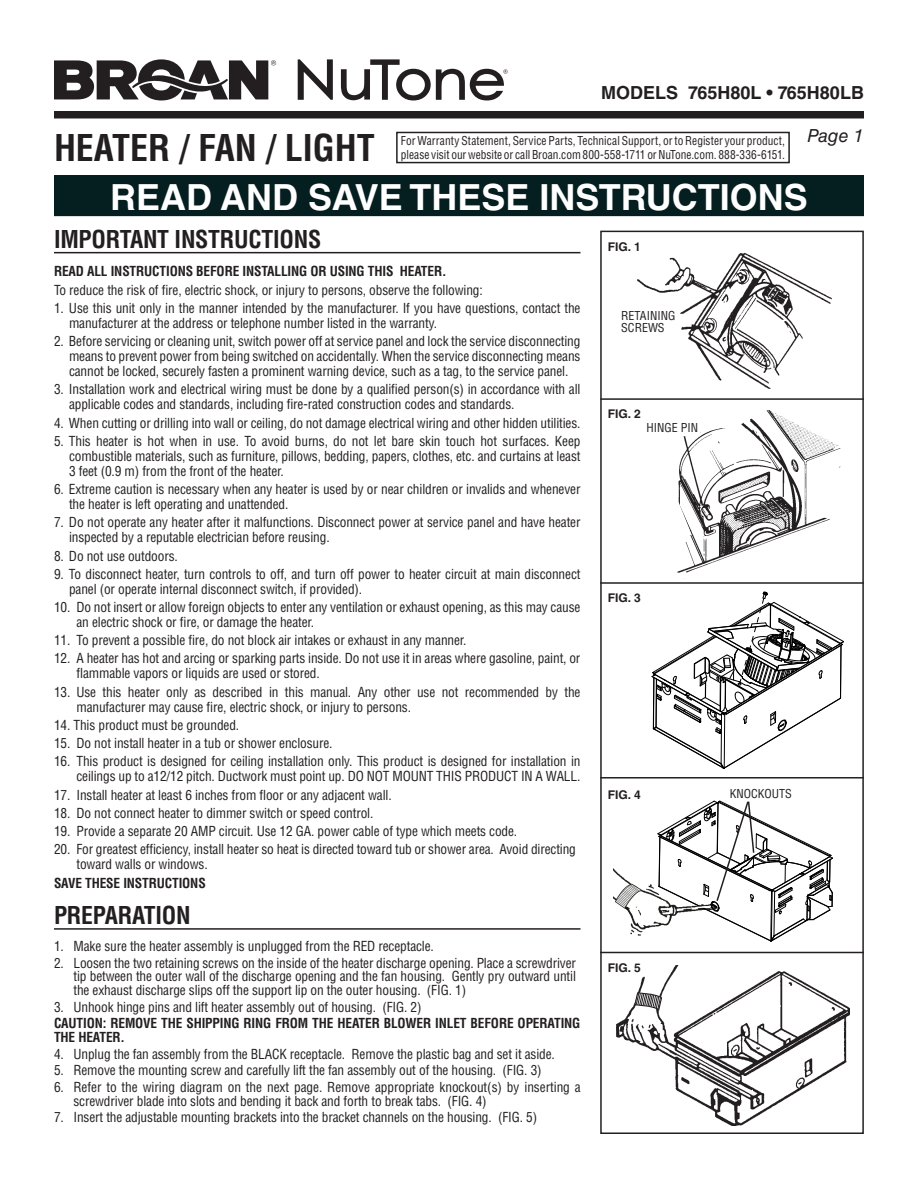
<style>
.page{position:relative;width:918px;height:1188px;background:#fff}
.page>*{position:absolute;margin:0;border:0;box-sizing:border-box;transform-origin:0 0}
.Read_and_Save{font:700 36px "Helvetica LT Std";color:#fff}
.Main_Heading{font:700 condensed 36px "Helvetica LT Std";color:#231f20}
.Warning__Caution{font:700 condensed 24px "Helvetica LT Std";letter-spacing:-.01em;color:#231f20}
.t1{font:700 18px "Helvetica LT Std";color:#231f20}
.t2{font:italic 18px "Helvetica LT Std";color:#231f20}
.Body_Text__Numbers{font:condensed 13.5px/15px "Helvetica LT Std";letter-spacing:-.01em;color:#231f20}
.English_Number{font:condensed 13.5px/13.5px "Helvetica LT Std";letter-spacing:-.01em;color:#231f20}
.Body_Text__Bold{font:700 condensed 13.5px/13.5px "Helvetica LT Std";letter-spacing:-.01em;color:#231f20}
.Body_Text{font:condensed 13.5px "Helvetica LT Std";letter-spacing:-.01em;color:#231f20}
.Subhead{font:700 condensed 13.5px "Helvetica LT Std";letter-spacing:-.01em;color:#231f20}
.Body_text_-_Justify{font:condensed 12px/13.5px "Helvetica LT Std";letter-spacing:.005em;color:#231f20;scale:.95 1}
.Callouts{font:condensed 12px/12px "Helvetica LT Std";color:#231f20}
.Figure_Number{font:700 12px "Helvetica LT Std";color:#231f20}
</style>
<div class="page">
<div style="left:54px;top:111px;width:810px;height:7px;background:#231f20"></div>
<svg style="left:298px;top:59px;width:210px;height:41px"></svg>
<svg style="left:54px;top:59px;width:222px;height:41px"></svg>
<div style="left:54px;top:175px;width:810px;height:44px;background:#051e1f"></div>
<hr style="left:54px;top:216px;width:810px;height:3px;background:#fff">
<div style="left:600px;top:231px;width:264px;height:903px;border:2px solid #231f20"></div>
<hr style="left:600px;top:582px;width:264px;height:2px;background:#231f20">
<hr style="left:600px;top:777px;width:264px;height:2px;background:#231f20">
<hr style="left:600px;top:952px;width:264px;height:1px;background:#231f20">
<img style="left:616px;top:966px;width:234px;height:160px">
<svg style="left:634px;top:992px;width:29px;height:23px"></svg>
<hr style="left:600px;top:398px;width:264px;height:2px;background:#231f20">
<img style="left:637px;top:253px;width:194px;height:135px">
<img style="left:677px;top:410px;width:185px;height:168px">
<hr style="left:54px;top:252px;width:526px;height:1px;background:#231f20">
<hr style="left:54px;top:928px;width:526px;height:2px;background:#231f20">
<div style="left:396px;top:132px;width:394px;height:31px;border:2px solid #231f20"></div>
<svg style="left:677px;top:464px;width:31px;height:100px"></svg>
<svg style="left:651px;top:591px;width:193px;height:178px"></svg>
<img style="left:613px;top:868px;width:44px;height:68px">
<svg style="left:657px;top:800px;width:176px;height:142px"></svg>
<h3 class="t1" style="left:601px;top:82px;width:264px">MODELS 765H80L • 765H80LB</h3>
<h3 class="t2" style="left:807px;top:125px;width:58px">Page 1</h3>
<p class="Main_Heading" style="left:54px;top:125px;width:322px">HEATER / FAN / LIGHT</p>
<p class="Read_and_Save" style="left:110px;top:175px;width:699px">READ AND SAVE THESE INSTRUCTIONS</p>
<p class="Figure_Number" style="left:608px;top:239px;width:34px">FIG. 1</p>
<p class="Body_text_-_Justify" style="left:401px;top:134px;width:406px">For Warranty Statement, Service Parts, Technical Support, or to Register your product, please visit our website or call Broan.com 800-558-1711 or NuTone.com. 888-336-6151.</p>
<p class="Warning__Caution" style="left:54px;top:224px;width:269px">IMPORTANT INSTRUCTIONS</p>
<p class="Body_Text__Bold" style="left:54px;top:265px;width:394px">READ ALL INSTRUCTIONS BEFORE INSTALLING OR USING THIS HEATER.</p>
<p class="Body_Text" style="left:54px;top:281px;width:430px">To reduce the risk of fire, electric shock, or injury to persons, observe the following:</p>
<p class="Body_Text__Numbers" style="left:69px;top:300px;width:513px;text-indent:-15px">1. Use this unit only in the manner intended by the manufacturer. If you have questions, contact the manufacturer at the address or telephone number listed in the warranty.</p>
<p class="Body_Text__Numbers" style="left:69px;top:334px;width:513px;text-align:justify;text-indent:-15px">2. Before servicing or cleaning unit, switch power off at service panel and lock the service disconnecting means to prevent power from being switched on accidentally. When the service disconnecting means cannot be locked, securely fasten a prominent warning device, such as a tag, to the service panel.</p>
<p class="Body_Text__Numbers" style="left:69px;top:382px;width:513px;text-indent:-15px">3. Installation work and electrical wiring must be done by a qualified person(s) in accordance with all applicable codes and standards, including fire-rated construction codes and standards.</p>
<p class="Body_Text__Numbers" style="left:54px;top:415px;width:528px">4. When cutting or drilling into wall or ceiling, do not damage electrical wiring and other hidden utilities.</p>
<p class="Body_Text__Numbers" style="left:69px;top:433px;width:513px;text-align:justify;text-indent:-15px">5. This heater is hot when in use. To avoid burns, do not let bare skin touch hot surfaces. Keep combustible materials, such as furniture, pillows, bedding, papers, clothes, etc. and curtains at least 3 feet (0.9 m) from the front of the heater.</p>
<p class="Body_Text__Numbers" style="left:69px;top:482px;width:513px;text-indent:-15px">6. Extreme caution is necessary when any heater is used by or near children or invalids and whenever the heater is left operating and unattended.</p>
<p class="Body_Text__Numbers" style="left:69px;top:515px;width:513px;text-indent:-15px">7. Do not operate any heater after it malfunctions. Disconnect power at service panel and have heater inspected by a reputable electrician before reusing.</p>
<p class="Body_Text__Numbers" style="left:54px;top:548px;width:125px">8. Do not use outdoors.</p>
<p class="Body_Text__Numbers" style="left:69px;top:566px;width:513px;text-indent:-15px">9. To disconnect heater, turn controls to off, and turn off power to heater circuit at main disconnect panel (or operate internal disconnect switch, if provided).</p>
<p class="Body_Text__Numbers" style="left:76px;top:600px;width:506px;text-indent:-22px">10. Do not insert or allow foreign objects to enter any ventilation or exhaust opening, as this may cause an electric shock or fire, or damage the heater.</p>
<p class="Body_Text__Numbers" style="left:54px;top:633px;width:414px">11. To prevent a possible fire, do not block air intakes or exhaust in any manner.</p>
<p class="Body_Text__Numbers" style="left:76px;top:651px;width:505px;text-indent:-22px">12. A heater has hot and arcing or sparking parts inside. Do not use it in areas where gasoline, paint, or flammable vapors or liquids are used or stored.</p>
<p class="Body_Text__Numbers" style="left:76px;top:684px;width:506px;text-indent:-22px">13. Use this heater only as described in this manual. Any other use not recommended by the manufacturer may cause fire, electric shock, or injury to persons.</p>
<p class="Body_Text__Numbers" style="left:54px;top:717px;width:187px">14. This product must be grounded.</p>
<p class="English_Number" style="left:54px;top:736px;width:280px">15. Do not install heater in a tub or shower enclosure.</p>
<p class="Body_Text__Numbers" style="left:54px;top:754px;width:528px;text-align:right">16. This product is designed for ceiling installation only. This product is designed for installation in ceilings up to a12/12 pitch. Ductwork must point up. DO NOT MOUNT THIS PRODUCT IN A WALL.</p>
<p class="Body_Text__Numbers" style="left:54px;top:787px;width:339px">17. Install heater at least 6 inches from floor or any adjacent wall.</p>
<p class="Body_Text__Numbers" style="left:54px;top:805px;width:321px">18. Do not connect heater to dimmer switch or speed control.</p>
<p class="English_Number" style="left:54px;top:824px;width:465px">19. Provide a separate 20 AMP circuit. Use 12 GA. power cable of type which meets code.</p>
<p class="English_Number" style="left:76px;top:842px;width:501px;line-height:15px;text-indent:-22px">20. For greatest efficiency, install heater so heat is directed toward tub or shower area. Avoid directing toward walls or windows.</p>
<p class="Subhead" style="left:54px;top:874px;width:153px">SAVE THESE INSTRUCTIONS</p>
<p class="Warning__Caution" style="left:54px;top:900px;width:138px">PREPARATION</p>
<p class="English_Number" style="left:54px;top:939px;width:381px">1. Make sure the heater assembly is unplugged from the RED receptacle.</p>
<p class="English_Number" style="left:74px;top:956px;width:504px;text-align:justify;text-indent:-20px">2. Loosen the two retaining screws on the inside of the heater discharge opening. Place a screwdriver tip between the outer wall of the discharge opening and the fan housing. Gently pry outward until the exhaust discharge slips off the support lip on the outer housing. (FIG. 1)</p>
<p class="English_Number" style="left:54px;top:1000px;width:369px">3. Unhook hinge pins and lift heater assembly out of housing. (FIG. 2)</p>
<p class="Body_Text__Bold" style="left:54px;top:1017px;width:528px">CAUTION: REMOVE THE SHIPPING RING FROM THE HEATER BLOWER INLET BEFORE OPERATING<br>THE HEATER.</p>
<p class="English_Number" style="left:54px;top:1047px;width:502px">4. Unplug the fan assembly from the BLACK receptacle. Remove the plastic bag and set it aside.</p>
<p class="English_Number" style="left:54px;top:1064px;width:489px">5. Remove the mounting screw and carefully lift the fan assembly out of the housing. (FIG. 3)</p>
<p class="English_Number" style="left:74px;top:1080px;width:509px;text-indent:-20px">6. Refer to the wiring diagram on the next page. Remove appropriate knockout(s) by inserting a screwdriver blade into slots and bending it back and forth to break tabs. (FIG. 4)</p>
<p class="English_Number" style="left:54px;top:1111px;width:485px">7. Insert the adjustable mounting brackets into the bracket channels on the housing. (FIG. 5)</p>
<p class="Callouts" style="left:621px;top:309px;width:56px">RETAINING<br>SCREWS</p>
<p class="Figure_Number" style="left:608px;top:406px;width:34px">FIG. 2</p>
<p class="Callouts" style="left:646px;top:422px;width:53px">HINGE PIN</p>
<p class="Figure_Number" style="left:608px;top:591px;width:34px">FIG. 3</p>
<p class="Callouts" style="left:730px;top:787px;width:64px">KNOCKOUTS</p>
<p class="Figure_Number" style="left:608px;top:787px;width:34px">FIG. 4</p>
<p class="Figure_Number" style="left:608px;top:960px;width:34px">FIG. 5</p>
</div>
